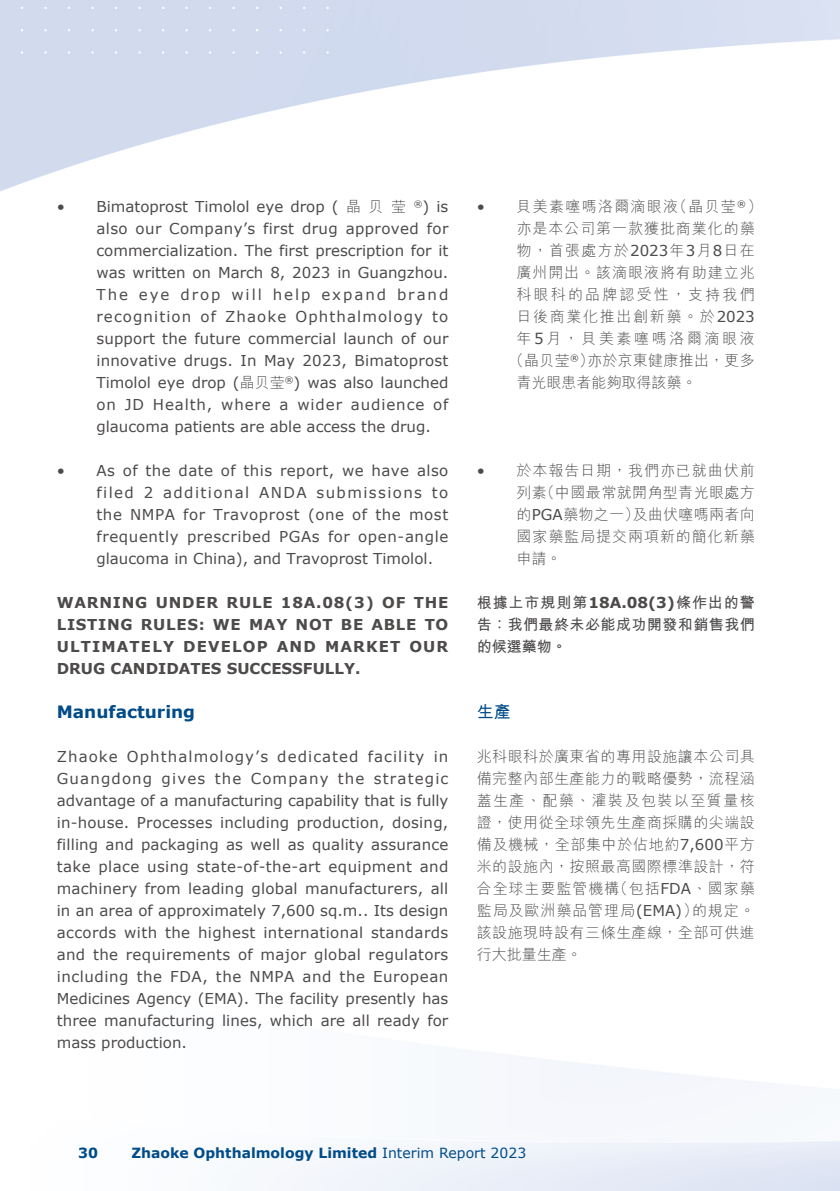
<style>
.page{position:relative;width:840px;height:1191px;background:#fff}
.page>*{position:absolute;margin:0;border:0;box-sizing:border-box;transform-origin:0 0}
.t1{font:700 17px "Verdana";color:#004c89}
.t2{font:700 17px "M Hei HK";color:#004c89}
.t3{font:15px/22px "Verdana";color:#4d4a4a;text-align:justify}
.t4{font:300 15px/22px "M Hei HK";letter-spacing:.06em;color:#4d4a4a;text-align:justify}
.t5{font:700 15px/22px "Verdana";color:#4d4a4a;text-align:justify}
.t6{font:700 15px/22px "M Hei HK";letter-spacing:.03em;color:#4d4a4a;text-align:justify}
.t7{font:300 15px "M Hei HK";letter-spacing:.085em;color:#4d4a4a}
.t8{font:300 15px "M Hei HK";letter-spacing:.015em;color:#4d4a4a}
.t9{font:300 15px "M Hei HK";letter-spacing:.11em;color:#4d4a4a}
.t10{font:300 15px "M Hei HK";letter-spacing:.145em;color:#4d4a4a}
.t11{font:300 15px "M Hei HK";letter-spacing:.17em;color:#4d4a4a}
.t12{font:300 15px "M Hei HK";color:#4d4a4a}
.t13{font:700 14px "Verdana";color:#004c89}
.s1{font-family:"M Hei HKS";font-weight:300}
.s2{font-family:"Verdana";font-weight:400}
.s3{font-family:"Verdana"}
.s4{font-weight:400}
</style>
<div class="page">
<p class="t3" style="left:96px;top:195px;width:353px;text-indent:-40px">• Bimatoprost Timolol eye drop ( <span class="s1">晶貝瑩</span> <sup>®</sup>) is also our Company’s first drug approved for commercialization. The first prescription for it was written on March 8, 2023 in Guangzhou.<br>The eye drop will help expand brand recognition of Zhaoke Ophthalmology to support the future commercial launch of our innovative drugs. In May 2023, Bimatoprost Timolol eye drop (<span class="s1">晶貝瑩</span><sup>®</sup>) was also launched on JD Health, where a wider audience of glaucoma patients are able access the drug.</p>
<p class="t3" style="left:96px;top:459px;width:353px;text-indent:-40px">• As of the date of this report, we have also filed 2 additional ANDA submissions to the NMPA for Travoprost (one of the most frequently prescribed PGAs for open-angle glaucoma in China), and Travoprost Timolol.</p>
<p class="t5" style="left:57px;top:591px;width:393px">WARNING UNDER RULE 18A.08(3) OF THE LISTING RULES: WE MAY NOT BE ABLE TO ULTIMATELY DEVELOP AND MARKET OUR DRUG CANDIDATES SUCCESSFULLY.</p>
<p class="t1" style="left:57px;top:699px;width:140px">Manufacturing</p>
<p class="t3" style="left:57px;top:745px;width:393px">Zhaoke Ophthalmology’s dedicated facility in Guangdong gives the Company the strategic advantage of a manufacturing capability that is fully in-house. Processes including production, dosing, filling and packaging as well as quality assurance take place using state-of-the-art equipment and machinery from leading global manufacturers, all in an area of approximately 7,600 sq.m.. Its design accords with the highest international standards and the requirements of major global regulators including the FDA, the NMPA and the European Medicines Agency (EMA). The facility presently has three manufacturing lines, which are all ready for mass production.</p>
<p class="t7" style="left:476px;top:199px;width:287px"><span class="s2">•</span> 貝美素噻嗎洛爾滴眼液（晶贝莹<sup>®</sup>）</p>
<p class="t4" style="left:516px;top:217px;width:240px">亦是本公司第一款獲批商業化的藥</p>
<p class="t4" style="left:516px;top:239px;width:240px">物，首張處方於<span class="s2">2023</span>年<span class="s2">3</span>月<span class="s2">8</span>日在</p>
<p class="t4" style="left:516px;top:261px;width:240px">廣州開出。該滴眼液將有助建立兆</p>
<p class="t10" style="left:516px;top:287px;width:240px">科眼科的品牌認受性，支持我們</p>
<p class="t9" style="left:516px;top:309px;width:240px">日後商業化推出創新藥。於<span class="s2">2023</span></p>
<p class="t11" style="left:516px;top:331px;width:240px">年<span class="s2">5</span>月，貝美素噻嗎洛爾滴眼液</p>
<p class="t8" style="left:508px;top:353px;width:247px">（晶贝莹<sup>®</sup>）亦於京東健康推出，更多</p>
<p class="t12" style="left:516px;top:375px;width:181px">青光眼患者能夠取得該藥。</p>
<p class="t4" style="left:516px;top:459px;width:240px;text-indent:-40px"><span class="s2">•</span> 於本報告日期，我們亦已就曲伏前列素（中國最常就開角型青光眼處方的<span class="s2">PGA</span>藥物之一）及曲伏噻嗎兩者向國家藥監局提交兩項新的簡化新藥申請。</p>
<p class="t6" style="left:476px;top:590px;width:279px">根據上市規則第<span class="s3">18A.08(3)</span>條作出的警告：我們最終未必能成功開發和銷售我們的候選藥物。</p>
<p class="t2" style="left:476px;top:699px;width:35px">生產</p>
<p class="t4" style="left:476px;top:745px;width:279px">兆科眼科於廣東省的專用設施讓本公司具備完整內部生產能力的戰略優勢，流程涵蓋生產、配藥、灌裝及包裝以至質量核證，使用從全球領先生產商採購的尖端設備及機械，全部集中於佔地約<span class="s2">7,600</span>平方米的設施內，按照最高國際標準設計，符合全球主要監管機構（包括<span class="s2">FDA</span>、國家藥監局及歐洲藥品管理局<span class="s2">(EMA)</span>）的規定。該設施現時設有三條生產線，全部可供進行大批量生產。</p>
<p class="t13" style="left:78px;top:1142px;width:21px">30</p>
<p class="t13" style="left:131px;top:1142px;width:396px">Zhaoke Ophthalmology Limited <span class="s4">Interim Report 2023</span></p>
</div>
